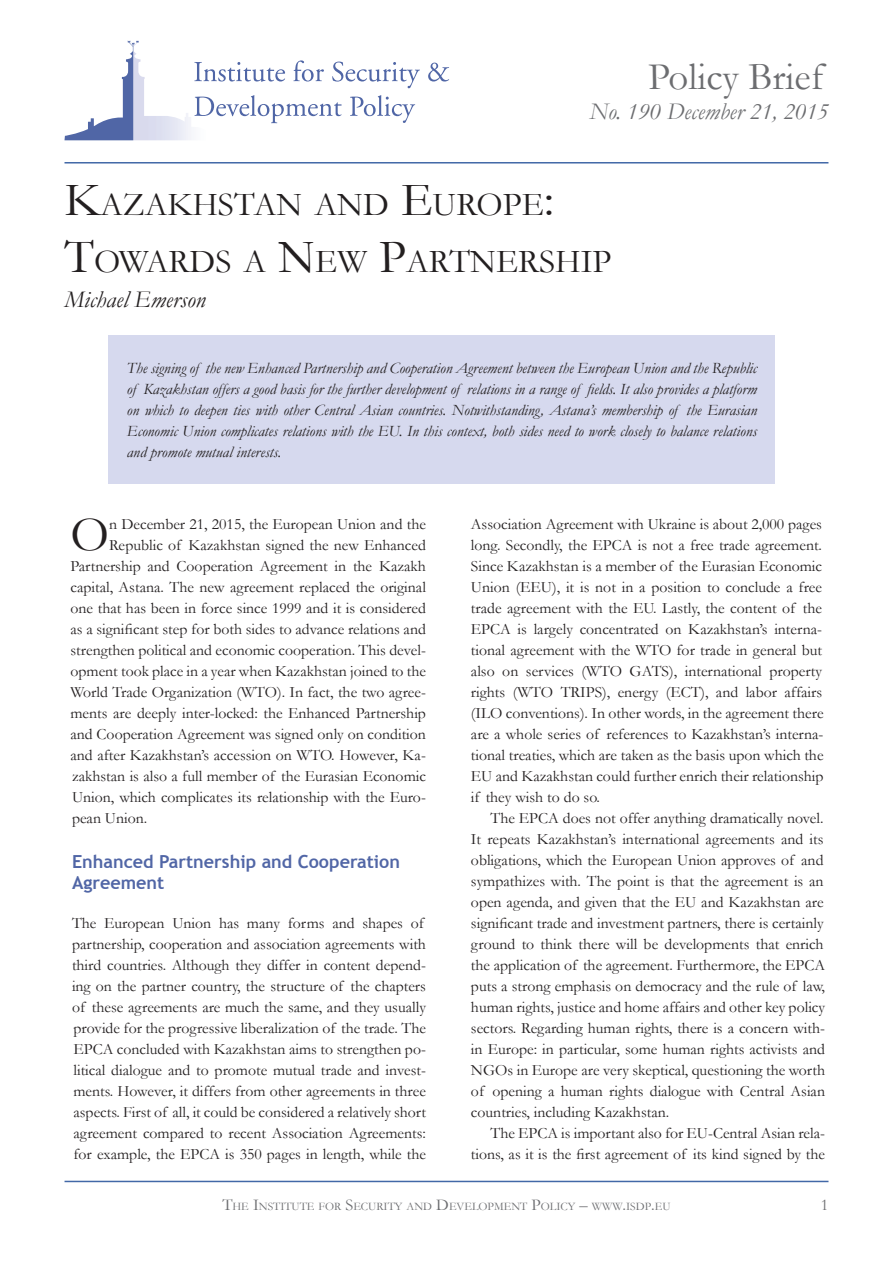
<style>
.page{position:relative;width:893px;height:1263px;background:#fff}
.page>*{position:absolute;margin:0;border:0;box-sizing:border-box;transform-origin:0 0}
.Drop_Cap_paragraph{font:49.5px "Garamond";color:#231f20}
.t1{font:39px "Garamond";color:#6c6d70}
.t2{font:33.6px "Garamond";color:#231f20}
.t3{font:italic 24px "Garamond";color:#6c6d70}
.t4{font:italic 24px "Garamond";color:#231f20}
.Heading_1{font:700 18px/21px "Trebuchet MS";color:#5166a6}
.Page_Number{font:16.5px "Garamond";color:#6c6d70}
.Drop_Cap_paragraph-2{font:15.75px/21px "Garamond";color:#231f20;text-align:justify}
.t5{font:italic 15.75px/21px "Garamond";color:#231f20;text-align:justify}
.t6{font:11.55px "Garamond";color:#6c6d70}
.s1{font-size:48px}
.s2{font-size:16.5px}
</style>
<div class="page">
<svg style="left:64px;top:40px;width:75px;height:100px"></svg>
<svg style="left:194px;top:62px;width:91px;height:20px"></svg>
<svg style="left:293px;top:60px;width:31px;height:21px"></svg>
<svg style="left:332px;top:62px;width:88px;height:26px"></svg>
<svg style="left:428px;top:63px;width:21px;height:18px"></svg>
<svg style="left:194px;top:95px;width:148px;height:28px"></svg>
<svg style="left:350px;top:95px;width:65px;height:28px"></svg>
<hr style="left:65px;top:1181px;width:763px;height:1px;background:#4268a7">
<hr style="left:64px;top:162px;width:764px;height:2px;background:#4268a7">
<div style="left:109px;top:335px;width:666px;height:149px;background:#d6d9ee"></div>
<p class="t1" style="left:648px;top:50px;width:177px">Policy Brief</p>
<p class="t3" style="left:589px;top:95px;width:241px">No. 190 December 21, 2015</p>
<p class="t2" style="left:64px;top:182px;width:491px"><span class="s1">K</span>AZAKHSTAN AND <span class="s1">E</span>UROPE<span class="s1">:</span></p>
<p class="t2" style="left:64px;top:239px;width:548px"><span class="s1">T</span>OWARDS A <span class="s1">N</span>EW <span class="s1">P</span>ARTNERSHIP</p>
<p class="t4" style="left:64px;top:283px;width:143px">Michael Emerson</p>
<p class="t5" style="left:127px;top:357px;width:632px">The signing of the new Enhanced Partnership and Cooperation Agreement between the European Union and the Republic of Kazakhstan offers a good basis for the further development of relations in a range of fields. It also provides a platform on which to deepen ties with other Central Asian countries. Notwithstanding, Astana’s membership of the Eurasian Economic Union complicates relations with the EU. In this context, both sides need to work closely to balance relations and promote mutual interests.</p>
<p class="Drop_Cap_paragraph" style="left:70px;top:501px;width:40px">O</p>
<p class="Drop_Cap_paragraph-2" style="left:109px;top:513px;width:318px">n December 21, 2015, the European Union and the</p>
<p class="Drop_Cap_paragraph-2" style="left:109px;top:534px;width:318px">Republic of Kazakhstan signed the new Enhanced</p>
<p class="Drop_Cap_paragraph-2" style="left:70px;top:555px;width:357px">Partnership and Cooperation Agreement in the Kazakh</p>
<p class="Drop_Cap_paragraph-2" style="left:70px;top:576px;width:357px">capital, Astana. The new agreement replaced the original</p>
<p class="Drop_Cap_paragraph-2" style="left:70px;top:597px;width:357px">one that has been in force since 1999 and it is considered</p>
<p class="Drop_Cap_paragraph-2" style="left:70px;top:618px;width:357px">as a significant step for both sides to advance relations and</p>
<p class="Drop_Cap_paragraph-2" style="left:70px;top:639px;width:357px">strengthen political and economic cooperation. This devel-</p>
<p class="Drop_Cap_paragraph-2" style="left:70px;top:660px;width:357px">opment took place in a year when Kazakhstan joined to the</p>
<p class="Drop_Cap_paragraph-2" style="left:70px;top:681px;width:357px">World Trade Organization (WTO). In fact, the two agree-</p>
<p class="Drop_Cap_paragraph-2" style="left:70px;top:702px;width:357px">ments are deeply inter-locked: the Enhanced Partnership</p>
<p class="Drop_Cap_paragraph-2" style="left:70px;top:723px;width:357px">and Cooperation Agreement was signed only on condition</p>
<p class="Drop_Cap_paragraph-2" style="left:70px;top:744px;width:357px">and after Kazakhstan’s accession on WTO. However, Ka-</p>
<p class="Drop_Cap_paragraph-2" style="left:72px;top:765px;width:355px">zakhstan is also a full member of the Eurasian Economic</p>
<p class="Drop_Cap_paragraph-2" style="left:72px;top:786px;width:355px">Union, which complicates its relationship with the Euro-</p>
<p class="Drop_Cap_paragraph-2" style="left:72px;top:807px;width:77px">pean Union.</p>
<p class="Heading_1" style="left:72px;top:851px;width:329px">Enhanced Partnership and Cooperation<br>Agreement</p>
<p class="Drop_Cap_paragraph-2" style="left:72px;top:912px;width:355px;text-align:left">The European Union has many forms and shapes of partnership, cooperation and association agreements with third countries. Although they differ in content depend&shy;ing on the partner country, the structure of the chapters of these agreements are much the same, and they usually provide for the progressive liberalization of the trade. The EPCA concluded with Kazakhstan aims to strengthen po&shy;litical dialogue and to promote mutual trade and invest&shy;ments. However, it differs from other agreements in three aspects. First of all, it could be considered a relatively short agreement compared to recent Association Agreements: for example, the EPCA is 350 pages in length, while the</p>
<p class="Drop_Cap_paragraph-2" style="left:471px;top:513px;width:354px">Association Agreement with Ukraine is about 2,000 pages long. Secondly, the EPCA is not a free trade agreement.<br>Since Kazakhstan is a member of the Eurasian Economic Union (EEU), it is not in a position to conclude a free trade agreement with the EU. Lastly, the content of the EPCA is largely concentrated on Kazakhstan’s interna&shy;tional agreement with the WTO for trade in general but also on services (WTO GATS), international property rights (WTO TRIPS), energy (ECT), and labor affairs (ILO conventions). In other words, in the agreement there are a whole series of references to Kazakhstan’s interna&shy;tional treaties, which are taken as the basis upon which the EU and Kazakhstan could further enrich their relationship if they wish to do so.</p>
<p class="Drop_Cap_paragraph-2" style="left:471px;top:807px;width:356px;text-indent:19px">The EPCA does not offer anything dramatically novel.<br>It repeats Kazakhstan’s international agreements and its obligations, which the European Union approves of and sympathizes with. The point is that the agreement is an open agenda, and given that the EU and Kazakhstan are significant trade and investment partners, there is certainly ground to think there will be developments that enrich the application of the agreement. Furthermore, the EPCA puts a strong emphasis on democracy and the rule of law, human rights, justice and home affairs and other key policy sectors. Regarding human rights, there is a concern with&shy;in Europe: in particular, some human rights activists and NGOs in Europe are very skeptical, questioning the worth of opening a human rights dialogue with Central Asian countries, including Kazakhstan.</p>
<p class="Drop_Cap_paragraph-2" style="left:471px;top:1122px;width:356px;text-align:right">The EPCA is important also for EU-Central Asian rela&shy;tions, as it is the first agreement of its kind signed by the</p>
<p class="t6" style="left:222px;top:1198px;width:450px"><span class="s2">T</span>HE <span class="s2">I</span>NSTITUTE FOR <span class="s2">S</span>ECURITY AND <span class="s2">D</span>EVELOPMENT <span class="s2">P</span>OLICY <span class="s2">–</span> WWW<span class="s2">.</span>ISDP<span class="s2">.</span>EU</p>
<p class="Page_Number" style="left:821px;top:1194px;width:9px">1</p>
</div>
